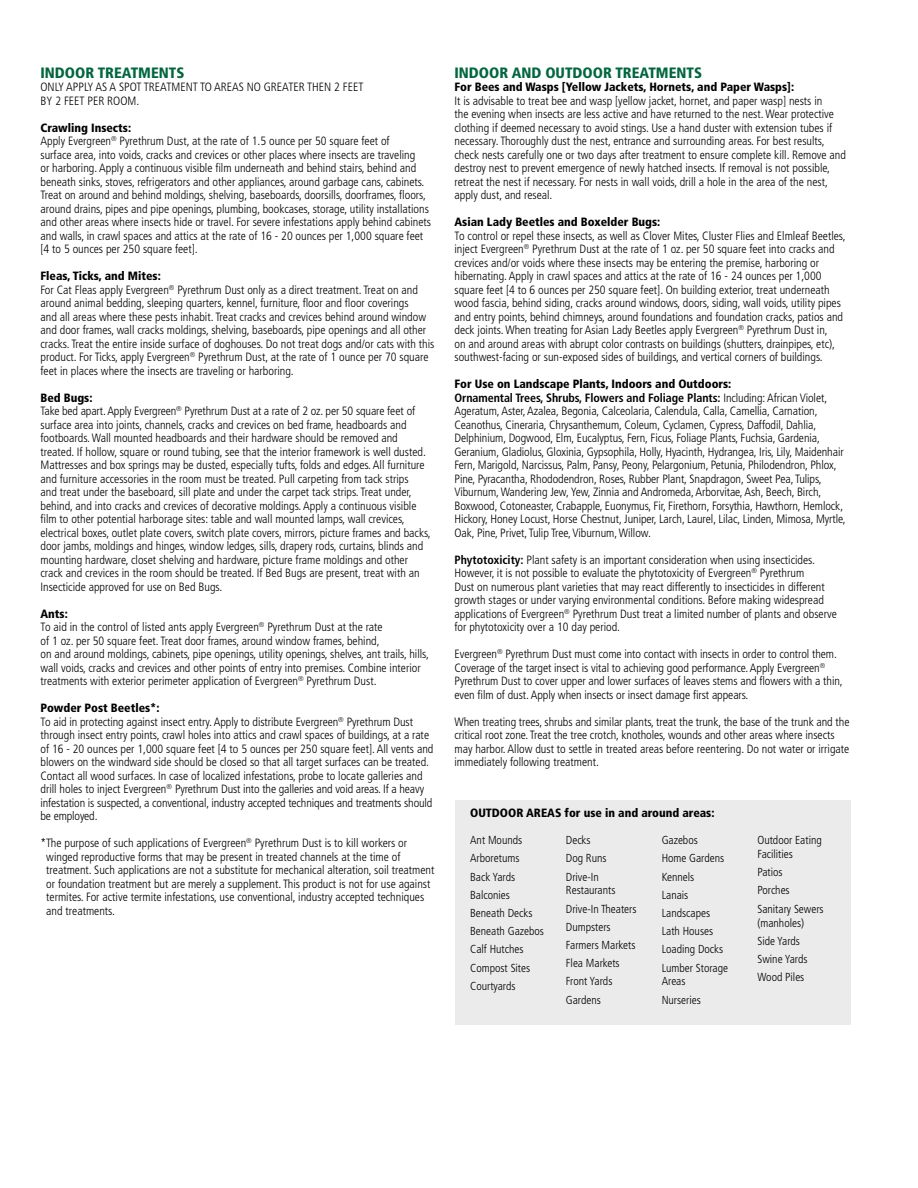
<style>
.page{position:relative;width:918px;height:1188px;background:#fff}
.page>*{position:absolute;margin:0;border:0;box-sizing:border-box;transform-origin:0 0}
.t1{font:900 condensed 15px "Frutiger";color:#00673e}
.t2{font:300 condensed 12px/13.5px "Frutiger";color:#000}
.t3{font:900 condensed 12px "Frutiger";color:#000}
.t4{font:300 condensed 11.7px/18.1px "Frutiger";color:#000}
.s1{font-weight:900}
.s2{font-weight:700}
</style>
<div class="page">
<div style="left:455px;top:800px;width:395px;height:225px;background:#ebebec"></div>
<p class="t1" style="left:40px;top:64px;width:145px">INDOOR TREATMENTS</p>
<p class="t2" style="left:40px;top:81px;width:324px">ONLY APPLY AS A SPOT TREATMENT TO AREAS NO GREATER THEN 2 FEET<br>BY 2 FEET PER ROOM.</p>
<p class="t2" style="left:40px;top:121px;width:392px"><span class="s1">Crawling Insects:<br></span>Apply Evergreen<sup>®</sup> Pyrethrum Dust, at the rate of 1.5 ounce per 50 square feet of<br>surface area, into voids, cracks and crevices or other places where insects are traveling<br>or harboring. Apply a continuous visible film underneath and behind stairs, behind and beneath sinks, stoves, refrigerators and other appliances, around garbage cans, cabinets.<br>Treat on around and behind moldings, shelving, baseboards, doorsills, doorframes, floors, around drains, pipes and pipe openings, plumbing, bookcases, storage, utility installations and other areas where insects hide or travel. For severe infestations apply behind cabinets and walls, in crawl spaces and attics at the rate of 16 - 20 ounces per 1,000 square feet [4 to 5 ounces per 250 square feet].</p>
<p class="t2" style="left:40px;top:270px;width:395px"><span class="s1">Fleas, Ticks, and Mites:<br></span>For Cat Fleas apply Evergreen<sup>®</sup> Pyrethrum Dust only as a direct treatment. Treat on and around animal bedding, sleeping quarters, kennel, furniture, floor and floor coverings<br>and all areas where these pests inhabit. Treat cracks and crevices behind around window and door frames, wall cracks moldings, shelving, baseboards, pipe openings and all other cracks. Treat the entire inside surface of doghouses. Do not treat dogs and/or cats with this product. For Ticks, apply Evergreen<sup>®</sup> Pyrethrum Dust, at the rate of 1 ounce per 70 square feet in places where the insects are traveling or harboring.</p>
<p class="t2" style="left:40px;top:391px;width:392px"><span class="s1">Bed Bugs:<br></span>Take bed apart. Apply Evergreen<sup>®</sup> Pyrethrum Dust at a rate of 2 oz. per 50 square feet of surface area into joints, channels, cracks and crevices on bed frame, headboards and footboards. Wall mounted headboards and their hardware should be removed and treated. If hollow, square or round tubing, see that the interior framework is well dusted.<br>Mattresses and box springs may be dusted, especially tufts, folds and edges. All furniture and furniture accessories in the room must be treated. Pull carpeting from tack strips<br>and treat under the baseboard, sill plate and under the carpet tack strips. Treat under, behind, and into cracks and crevices of decorative moldings. Apply a continuous visible film to other potential harborage sites: table and wall mounted lamps, wall crevices, electrical boxes, outlet plate covers, switch plate covers, mirrors, picture frames and backs, door jambs, moldings and hinges, window ledges, sills, drapery rods, curtains, blinds and mounting hardware, closet shelving and hardware, picture frame moldings and other crack and crevices in the room should be treated. If Bed Bugs are present, treat with an Insecticide approved for use on Bed Bugs.</p>
<p class="t2" style="left:40px;top:607px;width:390px"><span class="s1">Ants:<br></span>To aid in the control of listed ants apply Evergreen<sup>®</sup> Pyrethrum Dust at the rate<br>of 1 oz. per 50 square feet. Treat door frames, around window frames, behind,<br>on and around moldings, cabinets, pipe openings, utility openings, shelves, ant trails, hills, wall voids, cracks and crevices and other points of entry into premises. Combine interior treatments with exterior perimeter application of Evergreen<sup>®</sup> Pyrethrum Dust.</p>
<p class="t2" style="left:40px;top:702px;width:395px"><span class="s1">Powder Post Beetles*:<br></span>To aid in protecting against insect entry. Apply to distribute Evergreen<sup>®</sup> Pyrethrum Dust through insect entry points, crawl holes into attics and crawl spaces of buildings, at a rate of 16 - 20 ounces per 1,000 square feet [4 to 5 ounces per 250 square feet]. All vents and blowers on the windward side should be closed so that all target surfaces can be treated.<br>Contact all wood surfaces. In case of localized infestations, probe to locate galleries and drill holes to inject Evergreen<sup>®</sup> Pyrethrum Dust into the galleries and void areas. If a heavy infestation is suspected, a conventional, industry accepted techniques and treatments should be employed.</p>
<p class="t2" style="left:46px;top:837px;width:390px;text-indent:-6px">*The purpose of such applications of Evergreen<sup>®</sup> Pyrethrum Dust is to kill workers or winged reproductive forms that may be present in treated channels at the time of treatment. Such applications are not a substitute for mechanical alteration, soil treatment or foundation treatment but are merely a supplement. This product is not for use against termites. For active termite infestations, use conventional, industry accepted techniques and treatments.</p>
<p class="t1" style="left:455px;top:64px;width:249px">INDOOR AND OUTDOOR TREATMENTS</p>
<p class="t3" style="left:455px;top:80px;width:341px">For Bees and Wasps [Yellow Jackets, Hornets, and Paper Wasps]:</p>
<p class="t2" style="left:455px;top:94px;width:393px">It is advisable to treat bee and wasp [yellow jacket, hornet, and paper wasp] nests in<br>the evening when insects are less active and have returned to the nest. Wear protective clothing if deemed necessary to avoid stings. Use a hand duster with extension tubes if necessary. Thoroughly dust the nest, entrance and surrounding areas. For best results, check nests carefully one or two days after treatment to ensure complete kill. Remove and destroy nest to prevent emergence of newly hatched insects. If removal is not possible, retreat the nest if necessary. For nests in wall voids, drill a hole in the area of the nest, apply dust, and reseal.</p>
<p class="t3" style="left:455px;top:215px;width:207px">Asian Lady Beetles and Boxelder Bugs:</p>
<p class="t2" style="left:455px;top:229px;width:393px">To control or repel these insects, as well as Clover Mites, Cluster Flies and Elmleaf Beetles, inject Evergreen<sup>®</sup> Pyrethrum Dust at the rate of 1 oz. per 50 square feet into cracks and crevices and/or voids where these insects may be entering the premise, harboring or hibernating. Apply in crawl spaces and attics at the rate of 16 - 24 ounces per 1,000 square feet [4 to 6 ounces per 250 square feet]. On building exterior, treat underneath wood fascia, behind siding, cracks around windows, doors, siding, wall voids, utility pipes and entry points, behind chimneys, around foundations and foundation cracks, patios and deck joints. When treating for Asian Lady Beetles apply Evergreen<sup>®</sup> Pyrethrum Dust in,<br>on and around areas with abrupt color contrasts on buildings (shutters, drainpipes, etc), southwest-facing or sun-exposed sides of buildings, and vertical corners of buildings.</p>
<p class="t2" style="left:455px;top:378px;width:393px"><span class="s1">For Use on Landscape Plants, Indoors and Outdoors:<br></span><span class="s2">Ornamental Trees, Shrubs, Flowers and Foliage Plants:</span> Including: African Violet, Ageratum, Aster, Azalea, Begonia, Calceolaria, Calendula, Calla, Camellia, Carnation, Ceanothus, Cineraria, Chrysanthemum, Coleum, Cyclamen, Cypress, Daffodil, Dahlia, Delphinium, Dogwood, Elm, Eucalyptus, Fern, Ficus, Foliage Plants, Fuchsia, Gardenia, Geranium, Gladiolus, Gloxinia, Gypsophila, Holly, Hyacinth, Hydrangea, Iris, Lily, Maidenhair Fern, Marigold, Narcissus, Palm, Pansy, Peony, Pelargonium, Petunia, Philodendron, Phlox, Pine, Pyracantha, Rhododendron, Roses, Rubber Plant, Snapdragon, Sweet Pea, Tulips, Viburnum, Wandering Jew, Yew, Zinnia and Andromeda, Arborvitae, Ash, Beech, Birch, Boxwood, Cotoneaster, Crabapple, Euonymus, Fir, Firethorn, Forsythia, Hawthorn, Hemlock, Hickory, Honey Locust, Horse Chestnut, Juniper, Larch, Laurel, Lilac, Linden, Mimosa, Myrtle, Oak, Pine, Privet, Tulip Tree, Viburnum, Willow.</p>
<p class="t2" style="left:454px;top:553px;width:384px"><span class="s2">Phytotoxicity:</span> Plant safety is an important consideration when using insecticides.<br>However, it is not possible to evaluate the phytotoxicity of Evergreen<sup>®</sup> Pyrethrum<br>Dust on numerous plant varieties that may react differently to insecticides in different growth stages or under varying environmental conditions. Before making widespread applications of Evergreen<sup>®</sup> Pyrethrum Dust treat a limited number of plants and observe for phytotoxicity over a 10 day period.</p>
<p class="t2" style="left:455px;top:648px;width:390px">Evergreen<sup>®</sup> Pyrethrum Dust must come into contact with insects in order to control them.<br>Coverage of the target insect is vital to achieving good performance. Apply Evergreen<sup>® </sup>Pyrethrum Dust to cover upper and lower surfaces of leaves stems and flowers with a thin, even film of dust. Apply when insects or insect damage first appears.</p>
<p class="t2" style="left:455px;top:715px;width:397px">When treating trees, shrubs and similar plants, treat the trunk, the base of the trunk and the critical root zone. Treat the tree crotch, knotholes, wounds and other areas where insects may harbor. Allow dust to settle in treated areas before reentering. Do not water or irrigate immediately following treatment.</p>
<p class="t3" style="left:470px;top:806px;width:246px">OUTDOOR AREAS for use in and around areas:</p>
<p class="t4" style="left:470px;top:831px;width:75px">Ant Mounds<br>Arboretums<br>Back Yards<br>Balconies<br>Beneath Decks<br>Beneath Gazebos<br>Calf Hutches<br>Compost Sites<br>Courtyards</p>
<p class="t4" style="left:566px;top:831px;width:42px">Decks<br>Dog Runs<br>Drive-In</p>
<p class="t4" style="left:566px;top:882px;width:72px">Restaurants<br>Drive-In Theaters<br>Dumpsters<br>Farmers Markets<br>Flea Markets<br>Front Yards<br>Gardens</p>
<p class="t4" style="left:662px;top:831px;width:68px">Gazebos<br>Home Gardens<br>Kennels<br>Lanais<br>Landscapes<br>Lath Houses<br>Loading Docks<br>Lumber Storage</p>
<p class="t4" style="left:662px;top:972px;width:41px">Areas<br>Nurseries</p>
<p class="t4" style="left:757px;top:833px;width:66px;line-height:14px">Outdoor Eating<br>Facilities</p>
<p class="t4" style="left:757px;top:863px;width:68px">Patios<br>Porches<br>Sanitary Sewers</p>
<p class="t4" style="left:757px;top:914px;width:52px">(manholes)<br>Side Yards<br>Swine Yards<br>Wood Piles</p>
</div>
